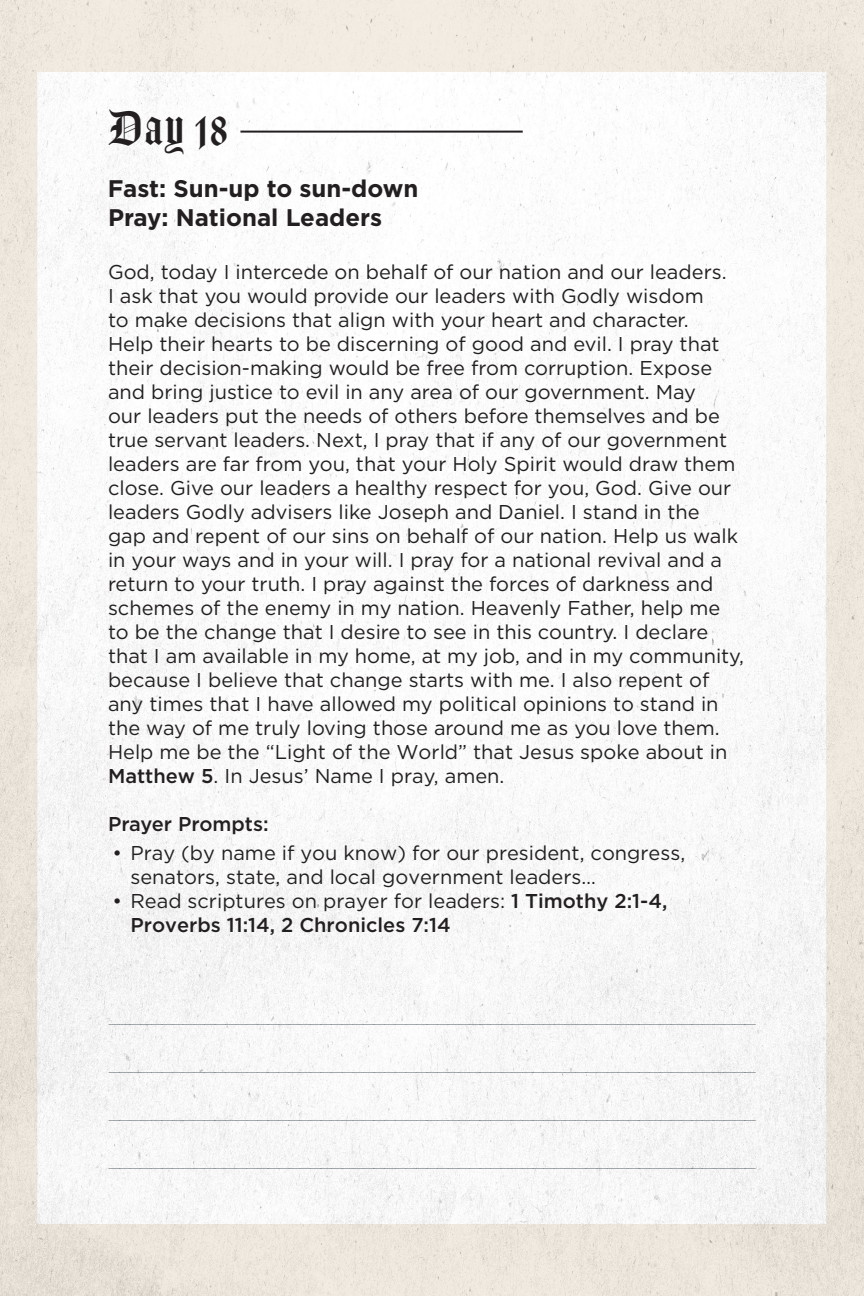
<style>
.page{position:relative;width:864px;height:1296px;background:#fff}
.page>*{position:absolute;margin:0;border:0;box-sizing:border-box;transform-origin:0 0}
.t1{font:48px "Amador";color:#231f20}
.t2{font:700 24px/28.8px "Gotham";color:#231f20}
.t3{font:20px/24px "Gotham";color:#231f20}
.t4{font:100 20px "Gotham";color:#334548}
.t5{font:500 20px/24px "Gotham";color:#231f20}
.s1{font-weight:500}
.s2{font-weight:400}
</style>
<div class="page">
<img style="left:0;top:0;width:864px;height:1296px">
<hr style="left:240px;top:131px;width:283px;height:2px;background:#231f20">
<p class="t1" style="left:108px;top:100px;width:121px">Day 18</p>
<p class="t2" style="left:108px;top:173px;width:312px">Fast: Sun-up to sun-down<br>Pray: National Leaders</p>
<p class="t3" style="left:108px;top:259px;width:638px">God, today I intercede on behalf of our nation and our leaders.<br>I ask that you would provide our leaders with Godly wisdom<br>to make decisions that align with your heart and character.<br>Help their hearts to be discerning of good and evil. I pray that their decision-making would be free from corruption. Expose and bring justice to evil in any area of our government. May<br>our leaders put the needs of others before themselves and be true servant leaders. Next, I pray that if any of our government leaders are far from you, that your Holy Spirit would draw them close. Give our leaders a healthy respect for you, God. Give our leaders Godly advisers like Joseph and Daniel. I stand in the<br>gap and repent of our sins on behalf of our nation. Help us walk in your ways and in your will. I pray for a national revival and a return to your truth. I pray against the forces of darkness and schemes of the enemy in my nation. Heavenly Father, help me to be the change that I desire to see in this country. I declare that I am available in my home, at my job, and in my community, because I believe that change starts with me. I also repent of any times that I have allowed my political opinions to stand in the way of me truly loving those around me as you love them.<br>Help me be the “Light of the World” that Jesus spoke about in <span class="s1">Matthew 5</span>. In Jesus’ Name I pray, amen.</p>
<p class="t5" style="left:108px;top:811px;width:162px">Prayer Prompts:</p>
<p class="t3" style="left:130px;top:841px;width:556px;text-indent:-18px">• Pray (by name if you know) for our president, congress, senators, state, and local government leaders…</p>
<p class="t5" style="left:130px;top:889px;width:538px;text-indent:-18px"><span class="s2">• Read scriptures on prayer for leaders:</span> 1 Timothy 2:1-4,<br>Proverbs 11:14, 2 Chronicles 7:14</p>
<p class="t4" style="left:109px;top:1003px;width:648px">_____________________________________________________________</p>
<p class="t4" style="left:109px;top:1051px;width:649px">_____________________________________________________________</p>
<p class="t4" style="left:109px;top:1099px;width:648px">_____________________________________________________________</p>
<p class="t4" style="left:109px;top:1147px;width:648px">_____________________________________________________________</p>
</div>
